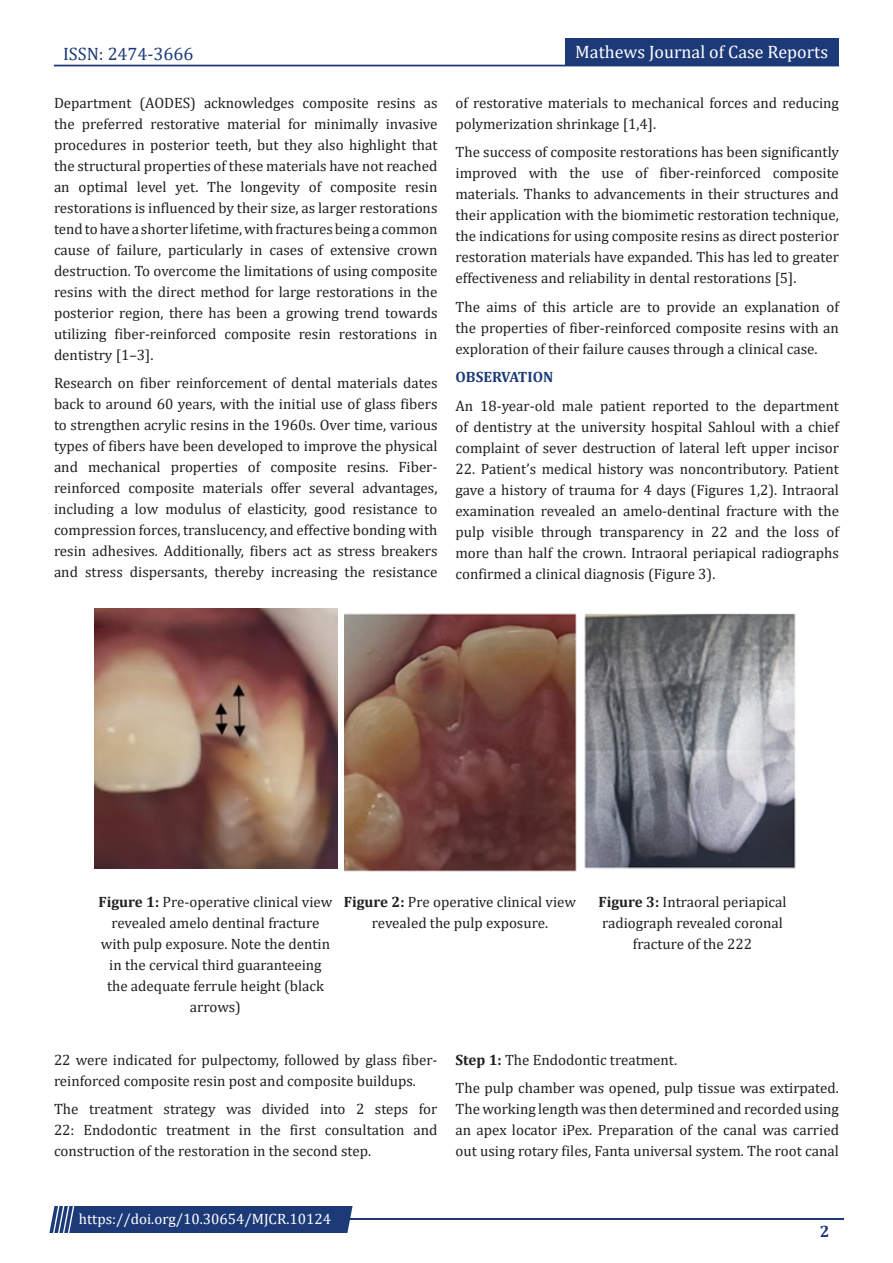
<style>
.page{position:relative;width:893px;height:1263px;background:#fff}
.page>*{position:absolute;margin:0;border:0;box-sizing:border-box;transform-origin:0 0}
.t1{font:18px "Cambria";color:#fff}
.t2{font:18px "Cambria";color:#1c3a78}
.t3{font:700 16.5px "Cambria";color:#1c3a78}
.t4{font:15px/21px "Cambria";color:#231f20;text-align:justify}
.t5{font:15px "Cambria";color:#fff}
.t6{font:700 15px "Cambria";color:#1c3a78}
.s1{font-weight:700}
</style>
<div class="page">
<div style="left:54px;top:65px;width:785px;height:1px;border:1px solid #1c3a78"></div>
<div style="left:565px;top:39px;width:274px;height:27px;background:#1c3a78"></div>
<hr style="left:310px;top:1219px;width:534px;height:1px;background:#1c3a78">
<div style="left:49px;top:1206px;width:304px;height:27px;background:#1c3a78"></div>
<img style="left:344px;top:613px;width:233px;height:259px">
<img style="left:584px;top:613px;width:212px;height:256px">
<img style="left:94px;top:608px;width:243px;height:261px">
<p class="t2" style="left:63px;top:43px;width:132px">ISSN: 2474-3666</p>
<p class="t4" style="left:54px;top:92px;width:385px">Department (AODES) acknowledges composite resins as the preferred restorative material for minimally invasive procedures in posterior teeth, but they also highlight that the structural properties of these materials have not reached an optimal level yet. The longevity of composite resin restorations is influenced by their size, as larger restorations tend to have a shorter lifetime, with fractures being a common cause of failure, particularly in cases of extensive crown destruction. To overcome the limitations of using composite resins with the direct method for large restorations in the posterior region, there has been a growing trend towards utilizing fiber-reinforced composite resin restorations in dentistry [1–3].</p>
<p class="t4" style="left:54px;top:372px;width:385px">Research on fiber reinforcement of dental materials dates back to around 60 years, with the initial use of glass fibers to strengthen acrylic resins in the 1960s. Over time, various types of fibers have been developed to improve the physical and mechanical properties of composite resins. Fiber&shy;reinforced composite materials offer several advantages, including a low modulus of elasticity, good resistance to compression forces, translucency, and effective bonding with resin adhesives. Additionally, fibers act as stress breakers and stress dispersants, thereby increasing the resistance</p>
<p class="t1" style="left:575px;top:41px;width:254px">Mathews Journal of Case Reports</p>
<p class="t4" style="left:455px;top:92px;width:385px">of restorative materials to mechanical forces and reducing polymerization shrinkage [1,4].</p>
<p class="t4" style="left:455px;top:141px;width:385px">The success of composite restorations has been significantly improved with the use of fiber-reinforced composite materials. Thanks to advancements in their structures and their application with the biomimetic restoration technique, the indications for using composite resins as direct posterior restoration materials have expanded. This has led to greater effectiveness and reliability in dental restorations [5].</p>
<p class="t4" style="left:455px;top:296px;width:385px">The aims of this article are to provide an explanation of the properties of fiber-reinforced composite resins with an exploration of their failure causes through a clinical case.</p>
<p class="t6" style="left:455px;top:366px;width:99px">OBSERVATION</p>
<p class="t4" style="left:455px;top:395px;width:385px">An 18-year-old male patient reported to the department of dentistry at the university hospital Sahloul with a chief complaint of sever destruction of lateral left upper incisor</p>
<p class="t4" style="left:455px;top:458px;width:385px">22. Patient’s medical history was noncontributory. Patient gave a history of trauma for 4 days (Figures 1,2). Intraoral examination revealed an amelo-dentinal fracture with the pulp visible through transparency in 22 and the loss of more than half the crown. Intraoral periapical radiographs confirmed a clinical diagnosis (Figure 3).</p>
<p class="t4" style="left:98px;top:892px;width:235px;text-align:center"><span class="s1">Figure 1:</span> Pre-operative clinical view revealed amelo dentinal fracture with pulp exposure. Note the dentin in the cervical third guaranteeing the adequate ferrule height (black arrows)</p>
<p class="t4" style="left:344px;top:892px;width:234px;text-align:center"><span class="s1">Figure 2:</span> Pre operative clinical view revealed the pulp exposure.</p>
<p class="t4" style="left:598px;top:892px;width:190px;text-align:center"><span class="s1">Figure 3:</span> Intraoral periapical radiograph revealed coronal fracture of the 222</p>
<p class="t4" style="left:54px;top:1049px;width:385px">22 were indicated for pulpectomy, followed by glass fiber&shy;reinforced composite resin post and composite buildups.</p>
<p class="t4" style="left:54px;top:1099px;width:385px">The treatment strategy was divided into 2 steps for 22: Endodontic treatment in the first consultation and construction of the restoration in the second step.</p>
<p class="t4" style="left:455px;top:1049px;width:223px"><span class="s1">Step 1:</span> The Endodontic treatment.</p>
<p class="t4" style="left:455px;top:1078px;width:385px">The pulp chamber was opened, pulp tissue was extirpated.<br>The working length was then determined and recorded using an apex locator iPex. Preparation of the canal was carried out using rotary files, Fanta universal system. The root canal</p>
<p class="t5" style="left:79px;top:1210px;width:254px">https://doi.org/10.30654/MJCR.10124</p>
<p class="t3" style="left:820px;top:1220px;width:11px">2</p>
</div>
